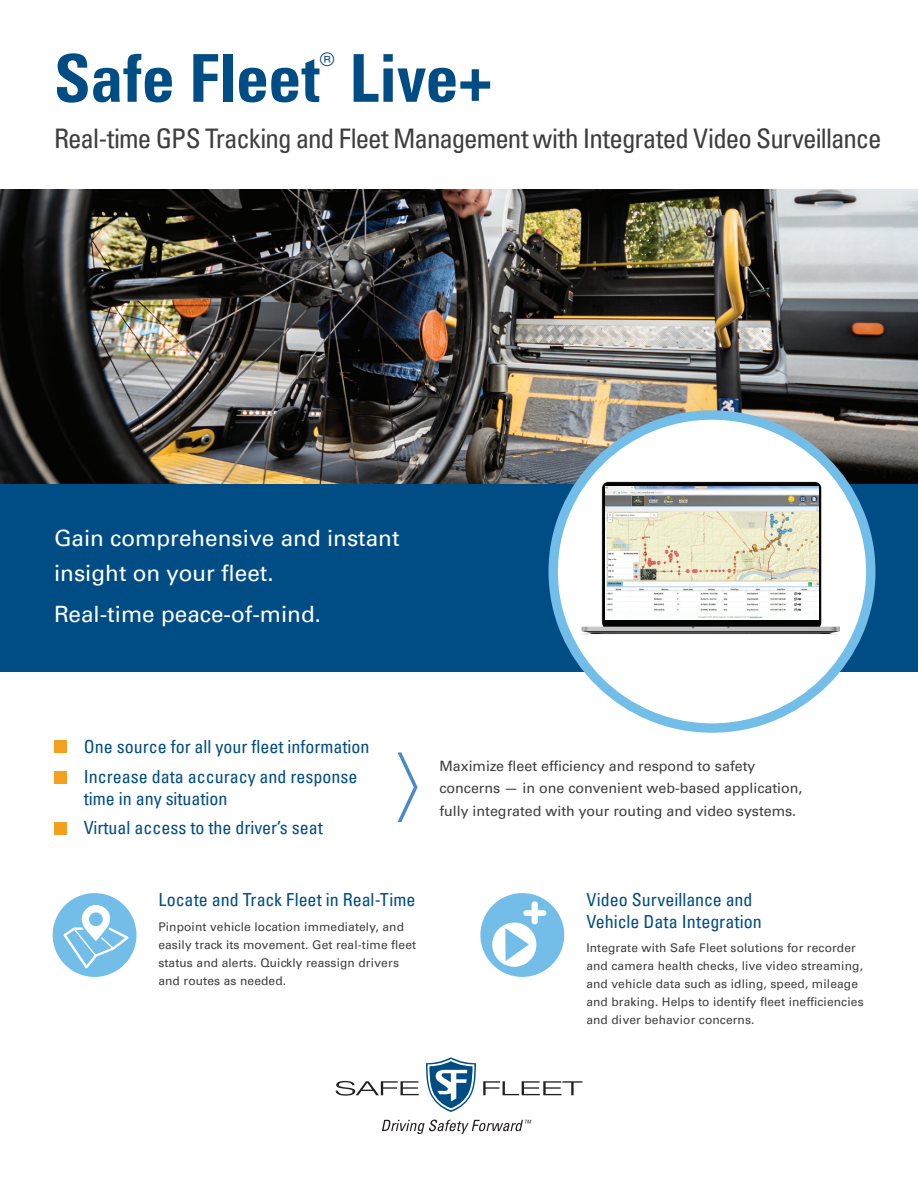
<style>
.page{position:relative;width:918px;height:1188px;background:#fff}
.page>*{position:absolute;margin:0;border:0;box-sizing:border-box;transform-origin:0 0}
.t1{font:700 condensed 66px "Univers LT Pro";color:#004c84}
.t2{font:condensed 27px "Univers LT Pro";letter-spacing:-.035em;color:#3e3e3f}
.t3{font:22.5px/34.5px "Univers LT Pro 55 Roman";color:#fff}
.t4{font:condensed 18px/29.2px "Univers LT Pro";color:#004c84}
.t5{font:14.25px/22.5px "Univers LT Pro 55 Roman";color:#3e3e3f}
.t6{font:12px/18px "Univers LT Pro 55 Roman";letter-spacing:.01em;color:#3e3e3f}
</style>
<div class="page">
<img style="left:0;top:190px;width:918px;height:294px">
<div style="left:0;top:484px;width:918px;height:188px;background:#004c84"></div>
<svg style="left:382px;top:1120px;width:149px;height:14px"></svg>
<svg style="left:336px;top:1081px;width:83px;height:15px"></svg>
<svg style="left:483px;top:1081px;width:99px;height:14px"></svg>
<svg style="left:425px;top:1057px;width:51px;height:55px"></svg>
<div style="left:53px;top:893px;width:83px;height:84px;background:#73bde9;border-radius:50%"></div>
<svg style="left:63px;top:905px;width:66px;height:63px"></svg>
<div style="left:89px;top:912px;width:14px;height:14px;background:#73bde9;border-radius:50%"></div>
<div style="left:480px;top:893px;width:84px;height:84px;background:#73bde9;border-radius:50%"></div>
<div style="left:492px;top:923px;width:44px;height:44px;background:#fff;border-radius:50%"></div>
<svg style="left:498px;top:901px;width:49px;height:60px"></svg>
<div style="left:54px;top:822px;width:12px;height:12px;background:#f2a01e"></div>
<div style="left:54px;top:771px;width:12px;height:13px;background:#f2a01e"></div>
<div style="left:54px;top:740px;width:12px;height:13px;background:#f2a01e"></div>
<svg style="left:398px;top:752px;width:20px;height:70px"></svg>
<svg style="left:553px;top:415px;width:318px;height:313px"></svg>
<div style="left:548px;top:410px;width:327px;height:323px;border:9px solid #73bde9;border-radius:50%"></div>
<img style="left:563px;top:435px;width:292px;height:253px">
<img style="left:606px;top:486px;width:212px;height:133px">
<h1 class="t1" style="left:54px;top:38px;width:439px">Safe Fleet<sup>®</sup> Live+</h1>
<h2 class="t2" style="left:54px;top:121px;width:829px">Real-time GPS Tracking and Fleet Management with Integrated Video Surveillance</h2>
<h3 class="t3" style="left:54px;top:520px;width:347px">Gain comprehensive and instant insight on your fleet.</h3>
<h3 class="t3" style="left:54px;top:596px;width:269px">Real-time peace-of-mind.</h3>
<h3 class="t4" style="left:84px;top:732px;width:287px">One source for all your fleet information<br>Increase data accuracy and response</h3>
<h3 class="t4" style="left:84px;top:784px;width:241px">time in any situation<br>Virtual access to the driver’s seat</h3>
<h3 class="t4" style="left:158px;top:885px;width:259px">Locate and Track Fleet in Real-Time</h3>
<p class="t6" style="left:158px;top:917px;width:259px">Pinpoint vehicle location immediately, and easily track its movement. Get real-time fleet status and alerts. Quickly reassign drivers and routes as needed.</p>
<p class="t5" style="left:439px;top:754px;width:365px">Maximize fleet efficiency and respond to safety concerns — in one convenient web-based application, fully integrated with your routing and video systems.</p>
<h3 class="t4" style="left:586px;top:888px;width:177px;line-height:21.6px">Video Surveillance and<br>Vehicle Data Integration</h3>
<p class="t6" style="left:586px;top:939px;width:279px">Integrate with Safe Fleet solutions for recorder and camera health checks, live video streaming, and vehicle data such as idling, speed, mileage and braking. Helps to identify fleet inefficiencies and diver behavior concerns.</p>
</div>
